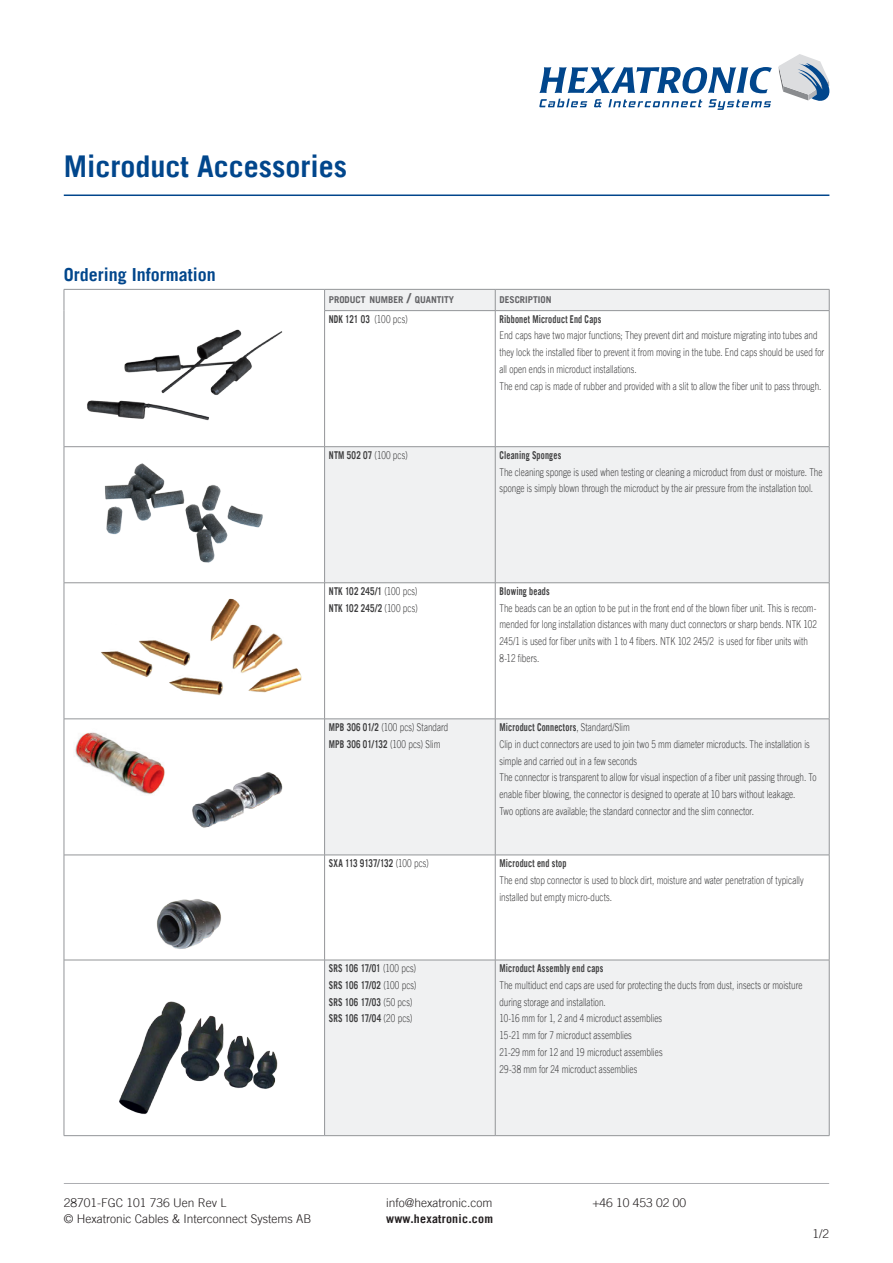
<style>
.page{position:relative;width:893px;height:1263px;background:#fff}
.page>*{position:absolute;margin:0;border:0;box-sizing:border-box;transform-origin:0 0}
.Framsida_rubrik{font:700 30px "Trade Gothic LT";color:#01468c}
.underrubrik_blå{font:700 18px "Trade Gothic LT";color:#01468c}
.fotnottext{font:300 12px "Trade Gothic LT";color:#231f20}
.fotnottext-2{font:700 12px "Trade Gothic LT";letter-spacing:.02em;color:#231f20}
.Tabell_brödtext{font:300 10.8px/16.8px "Trade Gothic LT";letter-spacing:.005em;color:#3e3e3f;scale:.75 1}
.Tabell_brödtext-2{font:700 10.8px "Trade Gothic LT";letter-spacing:.02em;color:#3e3e3f;scale:.75 1}
.Tabell_brödtext-3{font:700 10.8px "Trade Gothic LT";letter-spacing:-.005em;color:#3e3e3f;scale:.75 1}
.Tabellrubrik{font:700 9.45px "Trade Gothic LT";color:#636366}
.s1{font-size:13.5px}
.s2{font-weight:300}
.s3{font-weight:700}
</style>
<div class="page">
<svg style="left:539px;top:67px;width:233px;height:26px"></svg>
<svg style="left:779px;top:54px;width:50px;height:47px"></svg>
<svg style="left:539px;top:99px;width:48px;height:8px"></svg>
<svg style="left:594px;top:99px;width:8px;height:8px"></svg>
<svg style="left:608px;top:99px;width:94px;height:8px"></svg>
<svg style="left:708px;top:99px;width:63px;height:11px"></svg>
<hr style="left:64px;top:194px;width:765px;height:2px;background:#01468c">
<hr style="left:64px;top:1183px;width:765px;height:1px;background:#adaeb2">
<svg style="left:325px;top:290px;width:504px;height:845px;fill:#f0f1f2"></svg>
<svg style="left:325px;top:311px;width:504px;height:135px"></svg>
<hr style="left:64px;top:289px;width:261px;height:1px;background:#939598">
<svg style="left:64px;top:290px;width:1px;height:21px"></svg>
<hr style="left:325px;top:289px;width:170px;height:1px;background:#939598">
<svg style="left:324px;top:290px;width:1px;height:20px"></svg>
<hr style="left:495px;top:289px;width:334px;height:1px;background:#939598">
<svg style="left:495px;top:290px;width:1px;height:20px"></svg>
<svg style="left:829px;top:290px;width:1px;height:20px"></svg>
<hr style="left:64px;top:311px;width:1px;height:136px;background:#939598">
<hr style="left:324px;top:310px;width:171px;height:1px;background:#939598">
<hr style="left:324px;top:311px;width:1px;height:135px;background:#939598">
<hr style="left:495px;top:310px;width:334px;height:1px;background:#939598">
<hr style="left:495px;top:311px;width:1px;height:135px;background:#939598">
<hr style="left:829px;top:311px;width:1px;height:135px;background:#939598">
<hr style="left:64px;top:447px;width:1px;height:136px;background:#939598">
<hr style="left:324px;top:446px;width:171px;height:1px;background:#939598">
<hr style="left:324px;top:447px;width:1px;height:136px;background:#939598">
<hr style="left:495px;top:446px;width:334px;height:1px;background:#939598">
<hr style="left:495px;top:447px;width:1px;height:136px;background:#939598">
<hr style="left:829px;top:447px;width:1px;height:136px;background:#939598">
<hr style="left:64px;top:583px;width:1px;height:136px;background:#939598">
<hr style="left:324px;top:582px;width:171px;height:1px;background:#939598">
<hr style="left:324px;top:583px;width:1px;height:136px;background:#939598">
<hr style="left:495px;top:582px;width:334px;height:1px;background:#939598">
<hr style="left:495px;top:583px;width:1px;height:136px;background:#939598">
<hr style="left:829px;top:583px;width:1px;height:136px;background:#939598">
<hr style="left:64px;top:719px;width:1px;height:136px;background:#939598">
<hr style="left:324px;top:719px;width:171px;height:1px;background:#939598">
<hr style="left:324px;top:719px;width:1px;height:136px;background:#939598">
<hr style="left:495px;top:719px;width:334px;height:1px;background:#939598">
<hr style="left:495px;top:719px;width:1px;height:136px;background:#939598">
<hr style="left:829px;top:719px;width:1px;height:136px;background:#939598">
<hr style="left:64px;top:855px;width:1px;height:105px;background:#939598">
<hr style="left:324px;top:855px;width:171px;height:1px;background:#939598">
<hr style="left:324px;top:855px;width:1px;height:105px;background:#939598">
<hr style="left:495px;top:855px;width:334px;height:1px;background:#939598">
<hr style="left:495px;top:855px;width:1px;height:105px;background:#939598">
<hr style="left:829px;top:855px;width:1px;height:105px;background:#939598">
<hr style="left:64px;top:960px;width:1px;height:175px;background:#939598">
<hr style="left:324px;top:960px;width:171px;height:1px;background:#939598">
<hr style="left:324px;top:960px;width:1px;height:175px;background:#939598">
<hr style="left:495px;top:960px;width:334px;height:1px;background:#939598">
<hr style="left:495px;top:960px;width:1px;height:175px;background:#939598">
<hr style="left:829px;top:960px;width:1px;height:175px;background:#939598">
<hr style="left:324px;top:1135px;width:171px;height:1px;background:#939598">
<hr style="left:495px;top:1135px;width:334px;height:1px;background:#939598">
<hr style="left:64px;top:446px;width:260px;height:1px;background:#939598">
<hr style="left:64px;top:582px;width:260px;height:1px;background:#939598">
<hr style="left:64px;top:719px;width:260px;height:1px;background:#939598">
<hr style="left:64px;top:855px;width:260px;height:1px;background:#939598">
<hr style="left:64px;top:960px;width:260px;height:1px;background:#939598">
<hr style="left:64px;top:1135px;width:260px;height:1px;background:#939598">
<img style="left:87px;top:329px;width:196px;height:92px">
<img style="left:119px;top:1001px;width:159px;height:113px">
<img style="left:105px;top:463px;width:158px;height:100px">
<img style="left:101px;top:598px;width:201px;height:97px">
<img style="left:75px;top:732px;width:90px;height:63px">
<img style="left:157px;top:899px;width:64px;height:50px">
<img style="left:192px;top:772px;width:91px;height:56px">
<p class="Framsida_rubrik" style="left:64px;top:147px;width:285px">Microduct Accessories</p>
<p class="underrubrik_blå" style="left:64px;top:263px;width:154px">Ordering Information</p>
<p class="Tabellrubrik" style="left:329px;top:294px;width:127px">PRODUCT NUMBER <span class="s1">/</span> QUANTITY</p>
<p class="Tabellrubrik" style="left:499px;top:294px;width:54px">DESCRIPTION</p>
<p class="Tabell_brödtext-2" style="left:329px;top:312px;width:107px">NDK 121 03 <span class="s2">(100 pcs)</span></p>
<p class="Tabell_brödtext-2" style="left:499px;top:312px;width:137px">Ribbonet Microduct End Caps</p>
<p class="Tabell_brödtext" style="left:499px;top:327px;width:434px">End caps have two major functions; They prevent dirt and moisture migrating into tubes and they lock the installed fiber to prevent it from moving in the tube. End caps should be used for all open ends in microduct installations.</p>
<p class="Tabell_brödtext" style="left:499px;top:377px;width:431px">The end cap is made of rubber and provided with a slit to allow the fiber unit to pass through.</p>
<p class="Tabell_brödtext-2" style="left:329px;top:448px;width:107px">NTM 502 07 <span class="s2">(100 pcs)</span></p>
<p class="Tabell_brödtext-2" style="left:499px;top:448px;width:84px">Cleaning Sponges</p>
<p class="Tabell_brödtext" style="left:499px;top:463px;width:432px">The cleaning sponge is used when testing or cleaning a microduct from dust or moisture. The sponge is simply blown through the microduct by the air pressure from the installation tool.</p>
<p class="Tabell_brödtext-2" style="left:329px;top:584px;width:120px">NTK 102 245/1 <span class="s2">(100 pcs)</span></p>
<p class="Tabell_brödtext-2" style="left:329px;top:601px;width:120px">NTK 102 245/2 <span class="s2">(100 pcs)</span></p>
<p class="Tabell_brödtext" style="left:329px;top:718px;width:161px"><span class="s3">MPB 306 01/2</span> (100 pcs) Standard</p>
<p class="Tabell_brödtext-2" style="left:329px;top:737px;width:150px">MPB 306 01/132 <span class="s2">(100 pcs) Slim</span></p>
<p class="Tabell_brödtext-2" style="left:499px;top:584px;width:69px">Blowing beads</p>
<p class="Tabell_brödtext" style="left:499px;top:599px;width:425px">The beads can be an option to be put in the front end of the blown fiber unit. This is recom&shy;mended for long installation distances with many duct connectors or sharp bends. NTK 102<br>245/1 is used for fiber units with 1 to 4 fibers. NTK 102 245/2 is used for fiber units with 8-12 fibers.</p>
<p class="Tabell_brödtext-2" style="left:499px;top:720px;width:175px">Microduct Connectors<span class="s2">, Standard/Slim</span></p>
<p class="Tabell_brödtext" style="left:499px;top:735px;width:415px">Clip in duct connectors are used to join two 5 mm diameter microducts. The installation is simple and carried out in a few seconds</p>
<p class="Tabell_brödtext" style="left:499px;top:769px;width:424px">The connector is transparent to allow for visual inspection of a fiber unit passing through. To enable fiber blowing, the connector is designed to operate at 10 bars without leakage.</p>
<p class="Tabell_brödtext" style="left:499px;top:802px;width:341px">Two options are available; the standard connector and the slim connector.</p>
<p class="Tabell_brödtext-3" style="left:329px;top:856px;width:135px">SXA 113 9137/132 <span class="s2">(100 pcs)</span></p>
<p class="Tabell_brödtext-2" style="left:499px;top:856px;width:91px">Microduct end stop</p>
<p class="Tabell_brödtext" style="left:499px;top:871px;width:407px">The end stop connector is used to block dirt, moisture and water penetration of typically installed but empty micro-ducts.</p>
<p class="Tabell_brödtext-2" style="left:329px;top:961px;width:118px">SRS 106 17/01 <span class="s2">(100 pcs)</span></p>
<p class="Tabell_brödtext-2" style="left:329px;top:978px;width:119px">SRS 106 17/02 <span class="s2">(100 pcs)</span></p>
<p class="Tabell_brödtext-2" style="left:329px;top:995px;width:113px">SRS 106 17/03 <span class="s2">(50 pcs)</span></p>
<p class="Tabell_brödtext-2" style="left:329px;top:1012px;width:113px">SRS 106 17/04 <span class="s2">(20 pcs)</span></p>
<p class="Tabell_brödtext-2" style="left:499px;top:961px;width:140px">Microduct Assembly end caps</p>
<p class="Tabell_brödtext" style="left:499px;top:976px;width:405px">The multiduct end caps are used for protecting the ducts from dust, insects or moisture during storage and installation.</p>
<p class="Tabell_brödtext" style="left:499px;top:1010px;width:218px">10-16 mm for 1, 2 and 4 microduct assemblies</p>
<p class="Tabell_brödtext" style="left:499px;top:1027px;width:178px">15-21 mm for 7 microduct assemblies</p>
<p class="Tabell_brödtext" style="left:499px;top:1044px;width:219px">21-29 mm for 12 and 19 microduct assemblies</p>
<p class="Tabell_brödtext" style="left:499px;top:1060px;width:185px">29-38 mm for 24 microduct assemblies</p>
<p class="fotnottext" style="left:64px;top:1195px;width:164px">28701-FGC 101 736 Uen Rev L</p>
<p class="fotnottext" style="left:64px;top:1211px;width:249px">© Hexatronic Cables &amp; Interconnect Systems AB</p>
<p class="fotnottext" style="left:386px;top:1195px;width:108px">info@hexatronic.com</p>
<p class="fotnottext-2" style="left:386px;top:1211px;width:108px">www.hexatronic.com</p>
<p class="fotnottext" style="left:592px;top:1195px;width:95px">+46 10 453 02 00</p>
<p class="fotnottext" style="left:812px;top:1226px;width:18px">1/2</p>
</div>
